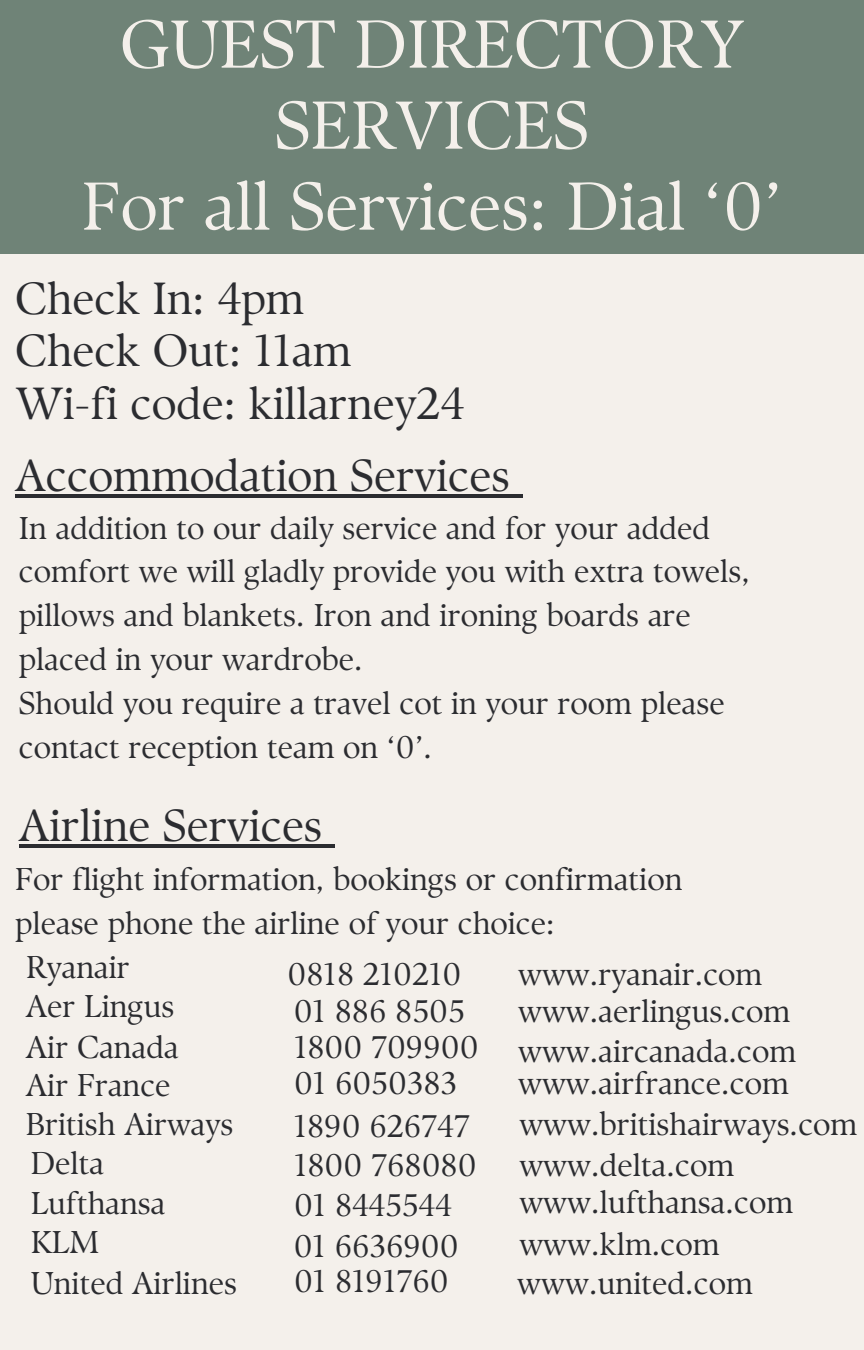
<style>
.page{position:relative;width:864px;height:1350px;background:#f4f0eb}
.page>*{position:absolute;margin:0;border:0;box-sizing:border-box;transform-origin:0 0}
.t1{font:67.5px/81px "TY Serif D";color:#f4f0eb;text-align:center}
.t2{font:45px/52.2px "TY Serif D";color:#2b2c30}
.t3{font:31.5px/43.9px "TY Serif D";color:#2b2c30}
</style>
<div class="page">
<div style="left:0;top:0;width:864px;height:253px;background:#6f8377"></div>
<hr style="left:15px;top:495px;width:495px;height:3px;background:#2b2c30">
<svg style="left:510px;top:495px;width:12px;height:3px"></svg>
<hr style="left:19px;top:844px;width:303px;height:3px;background:#2b2c30">
<svg style="left:322px;top:844px;width:13px;height:3px"></svg>
<h2 class="t1" style="left:82px;top:4px;width:702px">GUEST DIRECTORY<br>SERVICES<br>For all Services: Dial ‘0’</h2>
<p class="t2" style="left:15px;top:272px;width:451px">Check In: 4pm<br>Check Out: 11am<br>Wi-fi code: killarney24</p>
<p class="t2" style="left:15px;top:449px;width:496px">Accommodation Services</p>
<h1 class="t3" style="left:19px;top:506px;width:733px">In addition to our daily service and for your added comfort we will gladly provide you with extra towels, pillows and blankets. Iron and ironing boards are placed in your wardrobe.</h1>
<h2 class="t3" style="left:19px;top:681px;width:707px">Should you require a travel cot in your room please contact reception team on ‘0’.</h2>
<h2 class="t2" style="left:19px;top:799px;width:305px">Airline Services</h2>
<p class="t3" style="left:15px;top:857px;width:669px">For flight information, bookings or confirmation please phone the airline of your choice:</p>
<p class="t3" style="left:26px;top:945px;width:105px">Ryanair</p>
<p class="t3" style="left:26px;top:984px;width:150px">Aer Lingus</p>
<p class="t3" style="left:26px;top:1025px;width:154px">Air Canada</p>
<p class="t3" style="left:26px;top:1063px;width:146px">Air France</p>
<p class="t3" style="left:26px;top:1102px;width:209px">British Airways</p>
<p class="t3" style="left:31px;top:1141px;width:75px">Delta</p>
<p class="t3" style="left:31px;top:1181px;width:136px">Lufthansa</p>
<h3 class="t3" style="left:31px;top:1220px;width:70px">KLM</h3>
<p class="t3" style="left:31px;top:1261px;width:208px">United Airlines</p>
<p class="t3" style="left:288px;top:952px;width:175px">0818 210210</p>
<p class="t3" style="left:294px;top:989px;width:173px">01 886 8505</p>
<p class="t3" style="left:294px;top:1025px;width:186px">1800 709900</p>
<p class="t3" style="left:294px;top:1061px;width:165px">01 6050383</p>
<p class="t3" style="left:294px;top:1104px;width:178px">1890 626747</p>
<p class="t3" style="left:294px;top:1143px;width:184px">1800 768080</p>
<p class="t3" style="left:294px;top:1183px;width:159px">01 8445544</p>
<p class="t3" style="left:294px;top:1224px;width:166px">01 6636900</p>
<p class="t3" style="left:294px;top:1259px;width:156px">01 8191760</p>
<p class="t3" style="left:518px;top:952px;width:246px">www.ryanair.com</p>
<p class="t3" style="left:518px;top:989px;width:274px">www.aerlingus.com</p>
<p class="t3" style="left:518px;top:1029px;width:280px">www.aircanada.com</p>
<p class="t3" style="left:518px;top:1061px;width:272px">www.airfrance.com</p>
<p class="t3" style="left:519px;top:1102px;width:340px">www.britishairways.com</p>
<p class="t3" style="left:519px;top:1143px;width:216px">www.delta.com</p>
<p class="t3" style="left:519px;top:1181px;width:275px">www.lufthansa.com</p>
<p class="t3" style="left:519px;top:1222px;width:202px">www.klm.com</p>
<p class="t3" style="left:517px;top:1261px;width:237px">www.united.com</p>
</div>
